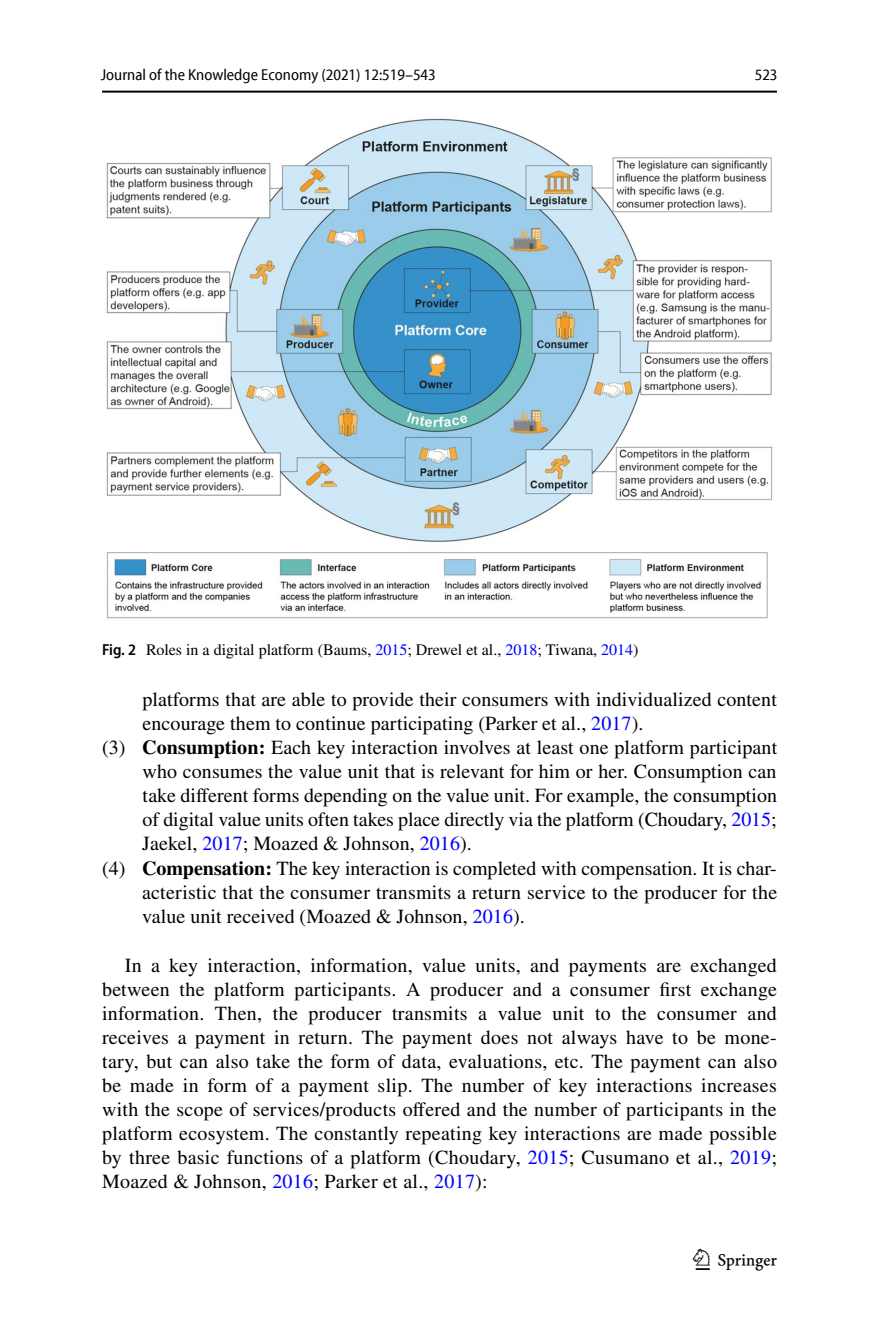
<style>
.page{position:relative;width:879px;height:1333px;background:#fff}
.page>*{position:absolute;margin:0;border:0;box-sizing:border-box;transform-origin:0 0}
.t1{font:30px "Springnew Regular 3";color:#000}
.t2{font:20px/24px "STIX";letter-spacing:.005em;color:#000;text-align:justify}
.t3{font:16px "STIX";color:#000}
.t4{font:semi-condensed 16px "Myriad Pro Unic";color:#000}
.s1{font-family:"Myriad Pro";font-weight:600;font-stretch:semi-condensed}
.s2{color:#00f}
.s3{font-weight:700}
</style>
<div class="page">
<hr style="left:102px;top:91px;width:675px;height:2px;background:#000">
<img style="left:106px;top:118px;width:667px;height:501px">
<p class="t4" style="left:101px;top:69px;width:336px">Journal of the Knowledge Economy (2021) 12:519–543</p>
<p class="t4" style="left:755px;top:69px;width:24px">523</p>
<p class="t3" style="left:102px;top:638px;width:538px"><span class="s1">Fig. 2</span> Roles in a digital platform (Baums, <span class="s2">2015</span>; Drewel et al., <span class="s2">2018</span>; Tiwana, <span class="s2">2014</span>)</p>
<p class="t2" style="left:142px;top:689px;width:636px">platforms that are able to provide their consumers with individualized content</p>
<p class="t2" style="left:142px;top:713px;width:502px">encourage them to continue participating (Parker et al., <span class="s2">2017</span>).</p>
<p class="t2" style="left:102px;top:737px;width:677px">(3) <span class="s3">Consumption:</span> Each key interaction involves at least one platform participant</p>
<p class="t2" style="left:142px;top:761px;width:635px">who consumes the value unit that is relevant for him or her. Consumption can</p>
<p class="t2" style="left:142px;top:785px;width:636px">take different forms depending on the value unit. For example, the consumption</p>
<p class="t2" style="left:142px;top:809px;width:635px">of digital value units often takes place directly via the platform (Choudary, <span class="s2">2015</span>;</p>
<p class="t2" style="left:142px;top:833px;width:331px">Jaekel, <span class="s2">2017</span>; Moazed &amp; Johnson, <span class="s2">2016</span>).</p>
<p class="t2" style="left:102px;top:857px;width:676px">(4) <span class="s3">Compensation:</span> The key interaction is completed with compensation. It is char-</p>
<p class="t2" style="left:142px;top:881px;width:637px">acteristic that the consumer transmits a return service to the producer for the</p>
<p class="t2" style="left:142px;top:905px;width:384px">value unit received (Moazed &amp; Johnson, <span class="s2">2016</span>).</p>
<p class="t2" style="left:102px;top:954px;width:676px;text-indent:23px">In a key interaction, information, value units, and payments are exchanged between the platform participants. A producer and a consumer first exchange information. Then, the producer transmits a value unit to the consumer and receives a payment in return. The payment does not always have to be mone&shy;tary, but can also take the form of data, evaluations, etc. The payment can also be made in form of a payment slip. The number of key interactions increases with the scope of services/products offered and the number of participants in the platform ecosystem. The constantly repeating key interactions are made possible by three basic functions of a platform (Choudary, <span class="s2">2015</span>; Cusumano et al., <span class="s2">2019</span>; Moazed &amp; Johnson, <span class="s2">2016</span>; Parker et al., <span class="s2">2017</span>):</p>
<h1 class="t1" style="left:696px;top:1248px;width:83px">1 3</h1>
</div>
